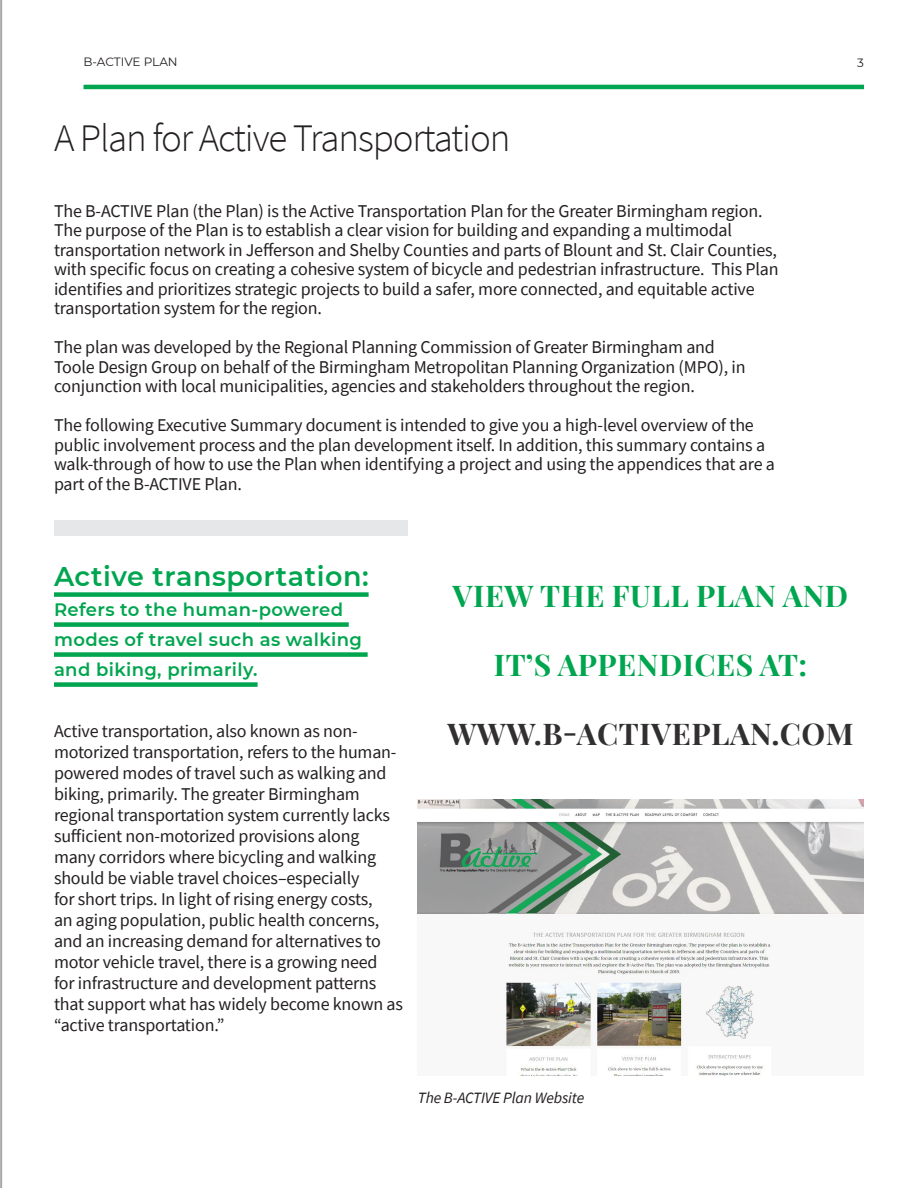
<style>
.page{position:relative;width:918px;height:1188px;background:#fff}
.page>*{position:absolute;margin:0;border:0;box-sizing:border-box;transform-origin:0 0}
.Heading_1{font:300 39px "Source Sans Pro";letter-spacing:-.03em;color:#231f20}
.Main_Big_Title{font:700 30px "Playfair Display";letter-spacing:.02em;color:#00a54f}
.Main_Big_Title-2{font:700 30px "Playfair Display";letter-spacing:.02em;color:#312f30}
.T4{font:600 27px "Montserrat";letter-spacing:.02em;color:#00a54f}
.Body_TEXT{font:18px/21px "Source Sans Pro";letter-spacing:-.01em;color:#231f20}
.T4-2{font:600 18px/30px "Montserrat";letter-spacing:.02em;color:#00a54f}
.Body_TEXT-2{font:italic 15.75px "Source Sans Pro";letter-spacing:-.01em;color:#231f20}
.t1{font:12px "Montserrat";letter-spacing:-.01em;color:#231f20}
</style>
<div class="page">
<hr style="left:84px;top:85px;width:780px;height:4px;background:#00a54f">
<div style="left:54px;top:592px;width:315px;height:5px;background:#00a54f"></div>
<div style="left:54px;top:622px;width:295px;height:5px;background:#00a54f"></div>
<div style="left:54px;top:652px;width:314px;height:5px;background:#00a54f"></div>
<div style="left:54px;top:682px;width:204px;height:5px;background:#00a54f"></div>
<div style="left:54px;top:521px;width:354px;height:15px;background:#e6e7e9"></div>
<hr style="left:0;top:0;width:2px;height:1188px;background:#aeadad">
<img style="left:418px;top:800px;width:446px;height:275px">
<p class="t1" style="left:84px;top:53px;width:96px">B-ACTIVE PLAN</p>
<p class="t1" style="left:857px;top:54px;width:8px">3</p>
<p class="Heading_1" style="left:54px;top:114px;width:458px">A Plan for Active Transportation</p>
<p class="Body_TEXT" style="left:54px;top:201px;width:726px;line-height:19.5px">The B-ACTIVE Plan (the Plan) is the Active Transportation Plan for the Greater Birmingham region.<br>The purpose of the Plan is to establish a clear vision for building and expanding a multimodal transportation network in Jefferson and Shelby Counties and parts of Blount and St. Clair Counties, with specific focus on creating a cohesive system of bicycle and pedestrian infrastructure. This Plan identifies and prioritizes strategic projects to build a safer, more connected, and equitable active transportation system for the region.</p>
<p class="Body_TEXT" style="left:54px;top:337px;width:693px;line-height:19.5px">The plan was developed by the Regional Planning Commission of Greater Birmingham and<br>Toole Design Group on behalf of the Birmingham Metropolitan Planning Organization (MPO), in conjunction with local municipalities, agencies and stakeholders throughout the region.</p>
<p class="Body_TEXT" style="left:54px;top:415px;width:722px;line-height:19.5px">The following Executive Summary document is intended to give you a high-level overview of the public involvement process and the plan development itself. In addition, this summary contains a walk-through of how to use the Plan when identifying a project and using the appendices that are a part of the B-ACTIVE Plan.</p>
<p class="T4" style="left:54px;top:557px;width:316px">Active transportation:</p>
<p class="T4-2" style="left:54px;top:593px;width:309px">Refers to the human-powered modes of travel such as walking and biking, primarily.</p>
<p class="Body_TEXT" style="left:54px;top:721px;width:351px">Active transportation, also known as non&shy;motorized transportation, refers to the human&shy;powered modes of travel such as walking and biking, primarily. The greater Birmingham regional transportation system currently lacks sufficient non-motorized provisions along many corridors where bicycling and walking should be viable travel choices–especially<br>for short trips. In light of rising energy costs,<br>an aging population, public health concerns, and an increasing demand for alternatives to motor vehicle travel, there is a growing need<br>for infrastructure and development patterns that support what has widely become known as “active transportation.”</p>
<p class="Main_Big_Title" style="left:453px;top:572px;width:397px">VIEW THE FULL PLAN AND</p>
<p class="Main_Big_Title" style="left:494px;top:641px;width:315px">IT’S APPENDICES AT:</p>
<p class="Main_Big_Title-2" style="left:447px;top:710px;width:408px">WWW.B-ACTIVEPLAN.COM</p>
<p class="Body_TEXT-2" style="left:418px;top:1088px;width:168px">The B-ACTIVE Plan Website</p>
</div>
